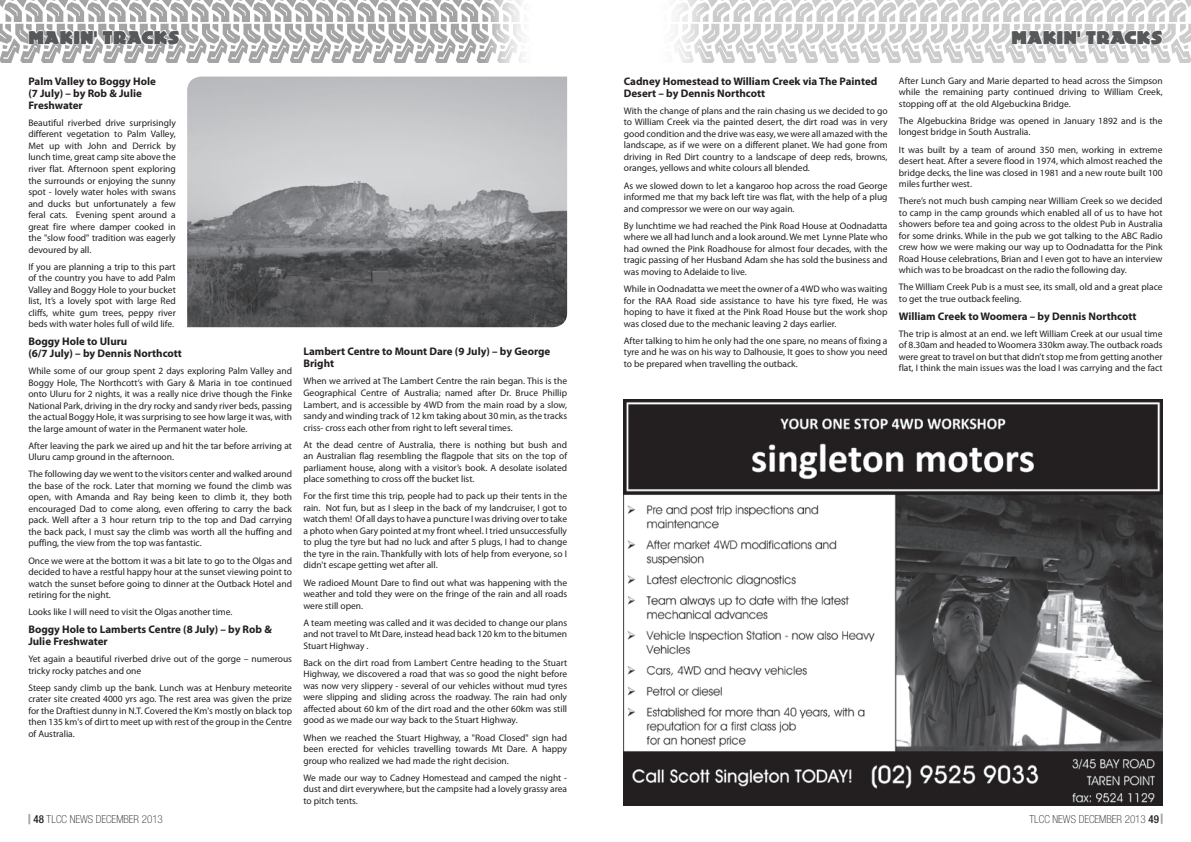
<style>
.page{position:relative;width:1191px;height:842px;background:#fff}
.page>*{position:absolute;margin:0;border:0;box-sizing:border-box;transform-origin:0 0}
.t1{font:18px "Publicity Gothic ICG Solid";color:#57585a}
.t2{font:700 11px/12px "Myriad Pro";color:#231f20}
.t3{font:100 condensed 11px "Helvetica Neue";color:#231f20}
.t4{font:9.5px/11.5px "Myriad Pro";color:#231f20;text-align:justify}
.s1{font-weight:500}
</style>
<div class="page">
<svg style="left:28px;top:814px;width:2px;height:10px"></svg>
<svg style="left:0;top:0;width:522px;height:62px"></svg>
<svg style="left:1160px;top:814px;width:2px;height:10px"></svg>
<svg style="left:676px;top:0;width:515px;height:62px"></svg>
<img style="left:624px;top:400px;width:538px;height:405px">
<img style="left:187px;top:77px;width:380px;height:250px">
<h1 class="t1" style="left:28px;top:25px;width:153px">MAKIN' TRACKS</h1>
<h1 class="t1" style="left:1011px;top:25px;width:153px">MAKIN' TRACKS</h1>
<p class="t2" style="left:28px;top:75px;width:129px">Palm Valley to Boggy Hole (7 July) – by Rob &amp; Julie<br>Freshwater</p>
<p class="t4" style="left:28px;top:117px;width:149px">Beautiful riverbed drive surprisingly different vegetation to Palm Valley, Met up with John and Derrick by lunch time, great camp site above the river flat. Afternoon spent exploring the surrounds or enjoying the sunny spot - lovely water holes with swans and ducks but unfortunately a few feral cats. Evening spent around a great fire where damper cooked in the "slow food" tradition was eagerly devoured by all.</p>
<p class="t4" style="left:28px;top:261px;width:149px">If you are planning a trip to this part of the country you have to add Palm Valley and Boggy Hole to your bucket list, It’s a lovely spot with large Red cliffs, white gum trees, peppy river beds with water holes full of wild life.</p>
<p class="t2" style="left:28px;top:335px;width:155px">Boggy Hole to Uluru<br>(6/7 July) – by Dennis Northcott</p>
<p class="t4" style="left:28px;top:365px;width:265px">While some of our group spent 2 days exploring Palm Valley and Boggy Hole, The Northcott’s with Gary &amp; Maria in toe continued onto Uluru for 2 nights, it was a really nice drive though the Finke National Park, driving in the dry rocky and sandy river beds, passing the actual Boggy Hole, it was surprising to see how large it was, with the large amount of water in the Permanent water hole.</p>
<p class="t4" style="left:28px;top:440px;width:265px">After leaving the park we aired up and hit the tar before arriving at<br>Uluru camp ground in the afternoon.</p>
<p class="t4" style="left:28px;top:469px;width:265px">The following day we went to the visitors center and walked around the base of the rock. Later that morning we found the climb was open, with Amanda and Ray being keen to climb it, they both encouraged Dad to come along, even offering to carry the back pack. Well after a 3 hour return trip to the top and Dad carrying the back pack, I must say the climb was worth all the huffing and puffing, the view from the top was fantastic.</p>
<p class="t4" style="left:28px;top:555px;width:265px">Once we were at the bottom it was a bit late to go to the Olgas and decided to have a restful happy hour at the sunset viewing point to watch the sunset before going to dinner at the Outback Hotel and retiring for the night.</p>
<p class="t4" style="left:28px;top:606px;width:206px">Looks like I will need to visit the Olgas another time.</p>
<p class="t2" style="left:28px;top:623px;width:245px">Boggy Hole to Lamberts Centre (8 July) – by Rob &amp;<br>Julie Freshwater</p>
<p class="t4" style="left:28px;top:653px;width:265px">Yet again a beautiful riverbed drive out of the gorge – numerous tricky rocky patches and one</p>
<p class="t4" style="left:28px;top:682px;width:265px">Steep sandy climb up the bank. Lunch was at Henbury meteorite crater site created 4000 yrs ago. The rest area was given the prize for the Draftiest dunny in N.T. Covered the Km's mostly on black top then 135 km's of dirt to meet up with rest of the group in the Centre of Australia.</p>
<p class="t2" style="left:303px;top:346px;width:248px">Lambert Centre to Mount Dare (9 July) – by George<br>Bright</p>
<p class="t4" style="left:303px;top:376px;width:265px">When we arrived at The Lambert Centre the rain began. This is the Geographical Centre of Australia; named after Dr. Bruce Phillip Lambert, and is accessible by 4WD from the main road by a slow, sandy and winding track of 12 km taking about 30 min, as the tracks criss- cross each other from right to left several times.</p>
<p class="t4" style="left:303px;top:439px;width:265px">At the dead centre of Australia, there is nothing but bush and an Australian flag resembling the flagpole that sits on the top of parliament house, along with a visitor’s book. A desolate isolated place something to cross off the bucket list.</p>
<p class="t4" style="left:303px;top:491px;width:265px">For the first time this trip, people had to pack up their tents in the rain. Not fun, but as I sleep in the back of my landcruiser, I got to watch them! Of all days to have a puncture I was driving over to take a photo when Gary pointed at my front wheel. I tried unsuccessfully to plug the tyre but had no luck and after 5 plugs, I had to change the tyre in the rain. Thankfully with lots of help from everyone, so I didn't escape getting wet after all.</p>
<p class="t4" style="left:303px;top:577px;width:265px">We radioed Mount Dare to find out what was happening with the weather and told they were on the fringe of the rain and all roads were still open.</p>
<p class="t4" style="left:303px;top:617px;width:265px">A team meeting was called and it was decided to change our plans and not travel to Mt Dare, instead head back 120 km to the bitumen Stuart Highway .</p>
<p class="t4" style="left:303px;top:657px;width:265px">Back on the dirt road from Lambert Centre heading to the Stuart Highway, we discovered a road that was so good the night before was now very slippery - several of our vehicles without mud tyres were slipping and sliding across the roadway. The rain had only affected about 60 km of the dirt road and the other 60km was still good as we made our way back to the Stuart Highway.</p>
<p class="t4" style="left:303px;top:732px;width:265px">When we reached the Stuart Highway, a "Road Closed" sign had been erected for vehicles travelling towards Mt Dare. A happy group who realized we had made the right decision.</p>
<p class="t4" style="left:303px;top:772px;width:265px">We made our way to Cadney Homestead and camped the night - dust and dirt everywhere, but the campsite had a lovely grassy area to pitch tents.</p>
<p class="t2" style="left:624px;top:75px;width:255px">Cadney Homestead to William Creek via The Painted<br>Desert – by Dennis Northcott</p>
<p class="t4" style="left:624px;top:105px;width:265px">With the change of plans and the rain chasing us we decided to go to William Creek via the painted desert, the dirt road was in very good condition and the drive was easy, we were all amazed with the landscape, as if we were on a different planet. We had gone from driving in Red Dirt country to a landscape of deep reds, browns, oranges, yellows and white colours all blended.</p>
<p class="t4" style="left:624px;top:180px;width:265px">As we slowed down to let a kangaroo hop across the road George informed me that my back left tire was flat, with the help of a plug and compressor we were on our way again.</p>
<p class="t4" style="left:624px;top:220px;width:265px">By lunchtime we had reached the Pink Road House at Oodnadatta where we all had lunch and a look around. We met Lynne Plate who had owned the Pink Roadhouse for almost four decades, with the tragic passing of her Husband Adam she has sold the business and was moving to Adelaide to live.</p>
<p class="t4" style="left:624px;top:283px;width:265px">While in Oodnadatta we meet the owner of a 4WD who was waiting for the RAA Road side assistance to have his tyre fixed, He was hoping to have it fixed at the Pink Road House but the work shop was closed due to the mechanic leaving 2 days earlier.</p>
<p class="t4" style="left:624px;top:335px;width:265px">After talking to him he only had the one spare, no means of fixing a tyre and he was on his way to Dalhousie, It goes to show you need to be prepared when travelling the outback.</p>
<p class="t4" style="left:899px;top:75px;width:265px">After Lunch Gary and Marie departed to head across the Simpson while the remaining party continued driving to William Creek, stopping off at the old Algebuckina Bridge.</p>
<p class="t4" style="left:899px;top:115px;width:265px">The Algebuckina Bridge was opened in January 1892 and is the longest bridge in South Australia.</p>
<p class="t4" style="left:899px;top:144px;width:265px">It was built by a team of around 350 men, working in extreme desert heat. After a severe flood in 1974, which almost reached the bridge decks, the line was closed in 1981 and a new route built 100 miles further west.</p>
<p class="t4" style="left:899px;top:195px;width:265px">There’s not much bush camping near William Creek so we decided to camp in the camp grounds which enabled all of us to have hot showers before tea and going across to the oldest Pub in Australia for some drinks. While in the pub we got talking to the ABC Radio crew how we were making our way up to Oodnadatta for the Pink Road House celebrations, Brian and I even got to have an interview which was to be broadcast on the radio the following day.</p>
<p class="t4" style="left:899px;top:282px;width:265px">The William Creek Pub is a must see, its small, old and a great place to get the true outback feeling.</p>
<p class="t2" style="left:899px;top:310px;width:239px">William Creek to Woomera – by Dennis Northcott</p>
<p class="t4" style="left:899px;top:328px;width:265px">The trip is almost at an end. we left William Creek at our usual time of 8.30am and headed to Woomera 330km away. The outback roads were great to travel on but that didn’t stop me from getting another flat, I think the main issues was the load I was carrying and the fact</p>
<p class="t3" style="left:33px;top:812px;width:131px"><span class="s1">48</span> TLCC NEWS DECEMBER 2013</p>
<p class="t3" style="left:1029px;top:812px;width:131px">TLCC NEWS DECEMBER 2013 <span class="s1">49</span></p>
</div>
